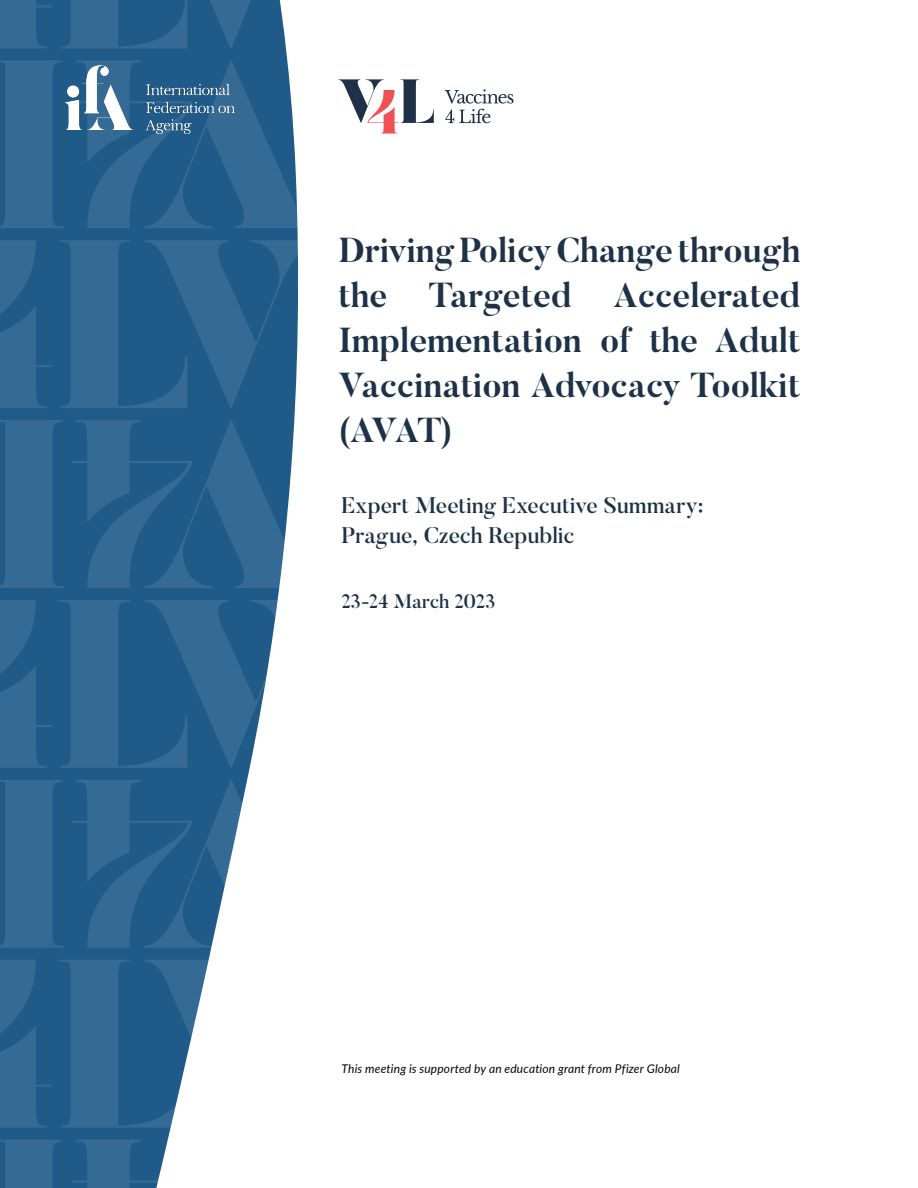
<style>
.page{position:relative;width:918px;height:1188px;background:#fff}
.page>*{position:absolute;margin:0;border:0;box-sizing:border-box;transform-origin:0 0}
.t1{font:700 34.5px/45px "Butler";color:#1d3147;text-align:justify}
.t2{font:500 22.5px "Butler";color:#1d3147}
.t3{font:500 19.5px "Butler";letter-spacing:-.005em;color:#1d3147}
.t4{font:italic 12px "Lato";letter-spacing:.015em;color:#040503}
</style>
<div class="page">
<svg style="left:0;top:0;width:298px;height:1188px;background:#376c95"></svg>
<svg style="left:339px;top:79px;width:95px;height:55px"></svg>
<svg style="left:445px;top:89px;width:69px;height:34px"></svg>
<img style="left:66px;top:66px;width:6px;height:68px">
<svg style="left:59px;top:0;width:239px;height:48px;background:#346a93"></svg>
<svg style="left:0;top:0;width:52px;height:48px;background:#2e658f"></svg>
<svg style="left:0;top:60px;width:64px;height:168px;background:#2e6590"></svg>
<svg style="left:72px;top:60px;width:226px;height:168px;background:#376b94"></svg>
<svg style="left:59px;top:240px;width:240px;height:168px;background:#27608c"></svg>
<svg style="left:0;top:240px;width:52px;height:168px;background:#2b638e"></svg>
<svg style="left:0;top:420px;width:64px;height:168px;background:#2e6590"></svg>
<svg style="left:72px;top:420px;width:226px;height:168px;background:#316791"></svg>
<svg style="left:59px;top:600px;width:239px;height:168px;background:#46779d"></svg>
<svg style="left:0;top:600px;width:52px;height:168px;background:#2b638e"></svg>
<svg style="left:0;top:780px;width:64px;height:168px;background:#2e6590"></svg>
<svg style="left:72px;top:780px;width:226px;height:168px"></svg>
<svg style="left:59px;top:960px;width:239px;height:168px"></svg>
<svg style="left:0;top:960px;width:52px;height:168px;background:#2b638e"></svg>
<svg style="left:0;top:1140px;width:64px;height:48px;background:#2e6690"></svg>
<svg style="left:72px;top:1140px;width:226px;height:48px"></svg>
<p class="t1" style="left:339px;top:228px;width:463px">Driving Policy Change through the Targeted Accelerated Implementation of the Adult Vaccination Advocacy Toolkit (AVAT)</p>
<p class="t2" style="left:341px;top:491px;width:363px">Expert Meeting Executive Summary:</p>
<p class="t2" style="left:341px;top:521px;width:235px">Prague, Czech Republic</p>
<p class="t3" style="left:341px;top:589px;width:155px">23-24 March 2023</p>
<p class="t4" style="left:341px;top:1060px;width:340px">This meeting is supported by an education grant from Pfizer Global</p>
</div>
